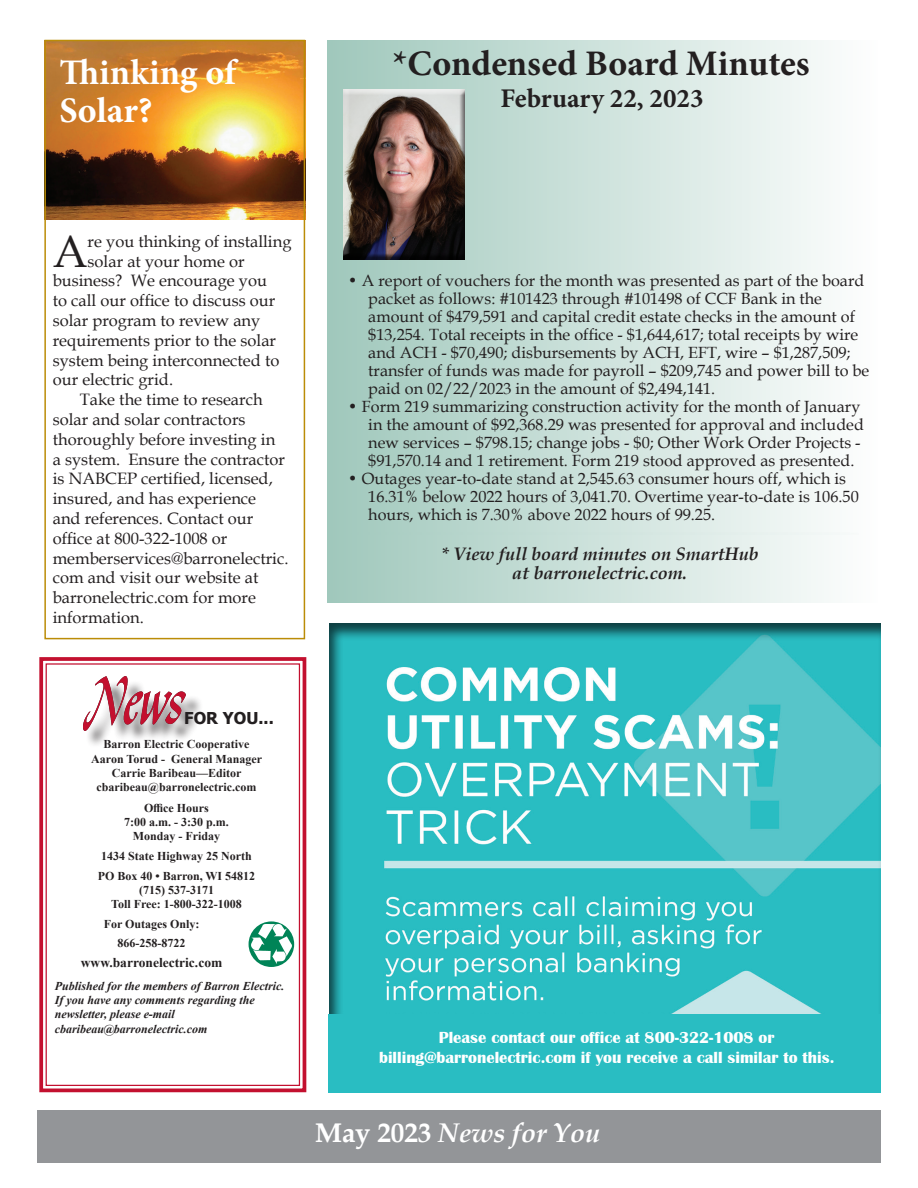
<style>
.page{position:relative;width:918px;height:1188px;background:#fff}
.page>*{position:absolute;margin:0;border:0;box-sizing:border-box;transform-origin:0 0}
.t1{font:44.85px "Book Antiqua";color:#231f20}
.t2{font:700 36px "Minion Pro";color:#231f20}
.t3{font:700 36px/37.5px "Minion Pro";color:#fff}
.t4{font:italic 700 27px "Book Antiqua";color:#fff}
.t5{font:700 27px "Minion Pro";color:#231f20}
.t6{font:italic 700 18px/18.9px "Book Antiqua";color:#231f20;text-align:center}
.t7{font:16.5px "Book Antiqua";color:#231f20}
.t8{font:700 16.5px/19.8px "Britannic";color:#fff;text-align:center}
.t9{font:700 16.35px "Tahoma";color:#231f20}
.t10{font:16.2px/18px "Book Antiqua";color:#231f20}
.t11{font:700 13.5px "Times New Roman";color:#231f20}
.t12{font:700 12px/14.2px "Times New Roman";color:#231f20;text-align:center}
.t13{font:italic 700 12px/14.2px "Times New Roman";color:#231f20}
.s1{font-style:normal}
</style>
<div class="page">
<img style="left:47px;top:43px;width:255px;height:176px">
<svg style="left:39px;top:657px;width:268px;height:436px"></svg>
<div style="left:46px;top:663px;width:254px;height:423px;border:1px solid #c3102f"></div>
<svg style="left:249px;top:921px;width:45px;height:46px"></svg>
<img style="left:251px;top:925px;width:41px;height:39px">
<div style="left:86px;top:680px;width:117px;height:68px;background:#231f20;opacity:.75"></div>
<img style="left:83px;top:677px;width:102px;height:53px">
<div style="left:38px;top:1110px;width:843px;height:53px;background:#939598"></div>
<div style="left:328px;top:621px;width:555px;height:393px;background:#231f20;opacity:.75"></div>
<div style="left:329px;top:1014px;width:552px;height:78px;background:#29bdc2"></div>
<div style="left:44px;top:40px;width:261px;height:599px;border:2px solid #bb8c07"></div>
<div style="left:327px;top:40px;width:550px;height:563px;background:linear-gradient(to right,#a0c8bc,#fdfefe)"></div>
<div style="left:343px;top:89px;width:123px;height:170px;background:#231f20;opacity:.75"></div>
<h2 class="t3" style="left:59px;top:53px;width:178px">Thinking of<br>Solar?</h2>
<h2 class="t2" style="left:393px;top:38px;width:418px">*Condensed Board Minutes</h2>
<h3 class="t5" style="left:500px;top:79px;width:205px">February 22, 2023</h3>
<h1 class="t1" style="left:53px;top:220px;width:36px">A</h1>
<p class="t7" style="left:88px;top:230px;width:205px">re you thinking of installing</p>
<p class="t7" style="left:88px;top:249px;width:158px">solar at your home or</p>
<p class="t7" style="left:53px;top:269px;width:216px">business? We encourage you</p>
<p class="t7" style="left:53px;top:289px;width:224px">to call our office to discuss our</p>
<p class="t7" style="left:53px;top:309px;width:209px">solar program to review any</p>
<p class="t7" style="left:53px;top:329px;width:225px">requirements prior to the solar</p>
<p class="t7" style="left:53px;top:348px;width:228px">system being interconnected to</p>
<p class="t7" style="left:53px;top:368px;width:122px">our electric grid.</p>
<p class="t7" style="left:80px;top:388px;width:184px">Take the time to research</p>
<p class="t7" style="left:53px;top:408px;width:194px">solar and solar contractors</p>
<p class="t7" style="left:53px;top:428px;width:224px">thoroughly before investing in</p>
<p class="t7" style="left:53px;top:447px;width:234px">a system. Ensure the contractor</p>
<p class="t7" style="left:53px;top:467px;width:222px">is NABCEP certified, licensed,</p>
<p class="t7" style="left:53px;top:487px;width:205px">insured, and has experience</p>
<p class="t7" style="left:53px;top:507px;width:202px">and references. Contact our</p>
<p class="t7" style="left:53px;top:527px;width:176px">office at 800-322-1008 or</p>
<p class="t7" style="left:53px;top:546px;width:237px">memberservices@barronelectric.</p>
<p class="t7" style="left:53px;top:566px;width:207px">com and visit our website at</p>
<p class="t7" style="left:53px;top:586px;width:205px">barronelectric.com for more</p>
<p class="t7" style="left:53px;top:606px;width:93px">information.</p>
<p class="t10" style="left:368px;top:271px;width:503px;text-indent:-20px">• A report of vouchers for the month was presented as part of the board packet as follows: #101423 through #101498 of CCF Bank in the amount of $479,591 and capital credit estate checks in the amount of $13,254. Total receipts in the office - $1,644,617; total receipts by wire and ACH - $70,490; disbursements by ACH, EFT, wire – $1,287,509; transfer of funds was made for payroll – $209,745 and power bill to be paid on 02/22/2023 in the amount of $2,494,141.</p>
<p class="t10" style="left:368px;top:397px;width:497px;text-indent:-20px">• Form 219 summarizing construction activity for the month of January in the amount of $92,368.29 was presented for approval and included new services – $798.15; change jobs - $0; Other Work Order Projects - $91,570.14 and 1 retirement. Form 219 stood approved as presented.</p>
<p class="t10" style="left:368px;top:469px;width:492px;text-indent:-20px">• Outages year-to-date stand at 2,545.63 consumer hours off, which is<br>16.31% below 2022 hours of 3,041.70. Overtime year-to-date is 106.50 hours, which is 7.30% above 2022 hours of 99.25.</p>
<p class="t6" style="left:441px;top:544px;width:319px">* View full board minutes on SmartHub at barronelectric.com.</p>
<p class="t9" style="left:184px;top:707px;width:91px">FOR YOU...</p>
<p class="t12" style="left:91px;top:737px;width:172px">Barron Electric Cooperative<br>Aaron Torud - General Manager<br>Carrie Baribeau—Editor cbaribeau@barronelectric.com</p>
<p class="t12" style="left:124px;top:800px;width:106px">Office Hours<br>7:00 a.m. - 3:30 p.m.<br>Monday - Friday</p>
<p class="t12" style="left:98px;top:846px;width:159px;line-height:19.6px;text-align:left">1434 State Highway 25 North<br>PO Box 40 • Barron, WI 54812</p>
<p class="t12" style="left:111px;top:882px;width:132px">(715) 537-3171<br>Toll Free: 1-800-322-1008</p>
<p class="t12" style="left:104px;top:914px;width:97px;line-height:19.6px">For Outages Only:<br>866-258-8722</p>
<p class="t11" style="left:81px;top:953px;width:143px">www.barronelectric.com</p>
<p class="t13" style="left:55px;top:978px;width:231px">Published for the members of Barron Electric.<br>If you have any comments regarding the newsletter, please e-mail cbaribeau@barronelectric.com</p>
<p class="t8" style="left:379px;top:1028px;width:457px">Please contact our office at 800-322-1008 or billing@barronelectric.com if you receive a call similar to this.</p>
<h3 class="t4" style="left:315px;top:1115px;width:287px"><span class="s1">May 2023</span> News for You</h3>
</div>
